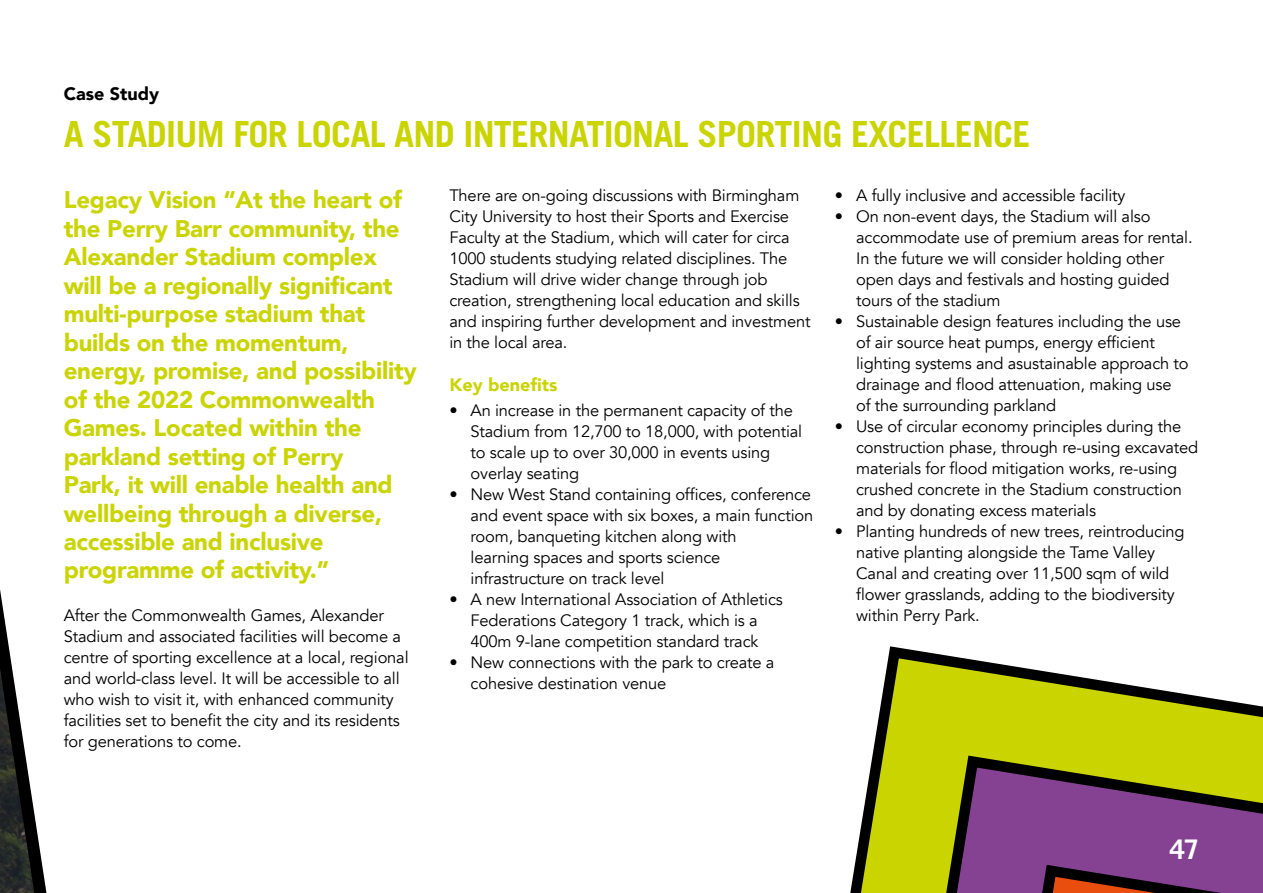
<style>
.page{position:relative;width:1263px;height:893px;background:#fff}
.page>*{position:absolute;margin:0;border:0;box-sizing:border-box;transform-origin:0 0}
.t1{font:700 36px "Trade Gothic";letter-spacing:-.02em;color:#cad400}
.t2{font:700 27px "Trade Gothic";color:#fff}
.t3{font:900 24px/28.5px "Avenir";letter-spacing:-.01em;color:#cad400}
.t4{font:900 18px "Avenir";color:#cad400}
.t5{font:900 18px "Avenir";color:#000}
.t6{font:16.5px/21px "Avenir";letter-spacing:-.01em;color:#000}
</style>
<div class="page">
<svg style="left:850px;top:646px;width:413px;height:247px"></svg>
<svg style="left:905px;top:749px;width:358px;height:144px;background:#927448"></svg>
<svg style="left:983px;top:859px;width:280px;height:34px;background:#76376c"></svg>
<svg style="left:0;top:589px;width:47px;height:304px"></svg>
<p class="t5" style="left:64px;top:78px;width:97px">Case Study</p>
<h1 class="t1" style="left:64px;top:112px;width:968px">A STADIUM FOR LOCAL AND INTERNATIONAL SPORTING EXCELLENCE</h1>
<p class="t3" style="left:64px;top:185px;width:355px">Legacy Vision “At the heart of the Perry Barr community, the<br>Alexander Stadium complex will be a regionally significant multi-purpose stadium that builds on the momentum, energy, promise, and possibility of the 2022 Commonwealth<br>Games. Located within the parkland setting of Perry<br>Park, it will enable health and wellbeing through a diverse, accessible and inclusive programme of activity.”</p>
<p class="t6" style="left:64px;top:605px;width:346px">After the Commonwealth Games, Alexander Stadium and associated facilities will become a centre of sporting excellence at a local, regional and world-class level. It will be accessible to all who wish to visit it, with enhanced community facilities set to benefit the city and its residents for generations to come.</p>
<p class="t6" style="left:449px;top:185px;width:363px">There are on-going discussions with Birmingham City University to host their Sports and Exercise Faculty at the Stadium, which will cater for circa 1000 students studying related disciplines. The Stadium will drive wider change through job creation, strengthening local education and skills and inspiring further development and investment in the local area.</p>
<p class="t4" style="left:449px;top:369px;width:109px">Key benefits</p>
<p class="t6" style="left:471px;top:400px;width:333px;text-indent:-21px">• An increase in the permanent capacity of the Stadium from 12,700 to 18,000, with potential to scale up to over 30,000 in events using overlay seating</p>
<p class="t6" style="left:471px;top:484px;width:344px;text-indent:-21px">• New West Stand containing offices, conference and event space with six boxes, a main function room, banqueting kitchen along with<br>learning spaces and sports science infrastructure on track level</p>
<p class="t6" style="left:449px;top:590px;width:335px;text-align:center">• A new International Association of Athletics<br>Federations Category 1 track, which is a<br>400m 9-lane competition standard track</p>
<p class="t6" style="left:471px;top:653px;width:305px;text-indent:-21px">• New connections with the park to create a cohesive destination venue</p>
<p class="t6" style="left:835px;top:185px;width:292px">• A fully inclusive and accessible facility</p>
<p class="t6" style="left:856px;top:206px;width:338px;text-indent:-21px">• On non-event days, the Stadium will also accommodate use of premium areas for rental.<br>In the future we will consider holding other open days and festivals and hosting guided tours of the stadium</p>
<p class="t6" style="left:856px;top:311px;width:334px;text-indent:-21px">• Sustainable design features including the use of air source heat pumps, energy efficient lighting systems and asustainable approach to drainage and flood attenuation, making use of the surrounding parkland</p>
<p class="t6" style="left:856px;top:416px;width:344px;text-indent:-21px">• Use of circular economy principles during the construction phase, through re-using excavated materials for flood mitigation works, re-using crushed concrete in the Stadium construction and by donating excess materials</p>
<p class="t6" style="left:856px;top:521px;width:330px;text-indent:-21px">• Planting hundreds of new trees, reintroducing native planting alongside the Tame Valley Canal and creating over 11,500 sqm of wild flower grasslands, adding to the biodiversity within Perry Park.</p>
<h2 class="t2" style="left:1170px;top:833px;width:31px">47</h2>
</div>
